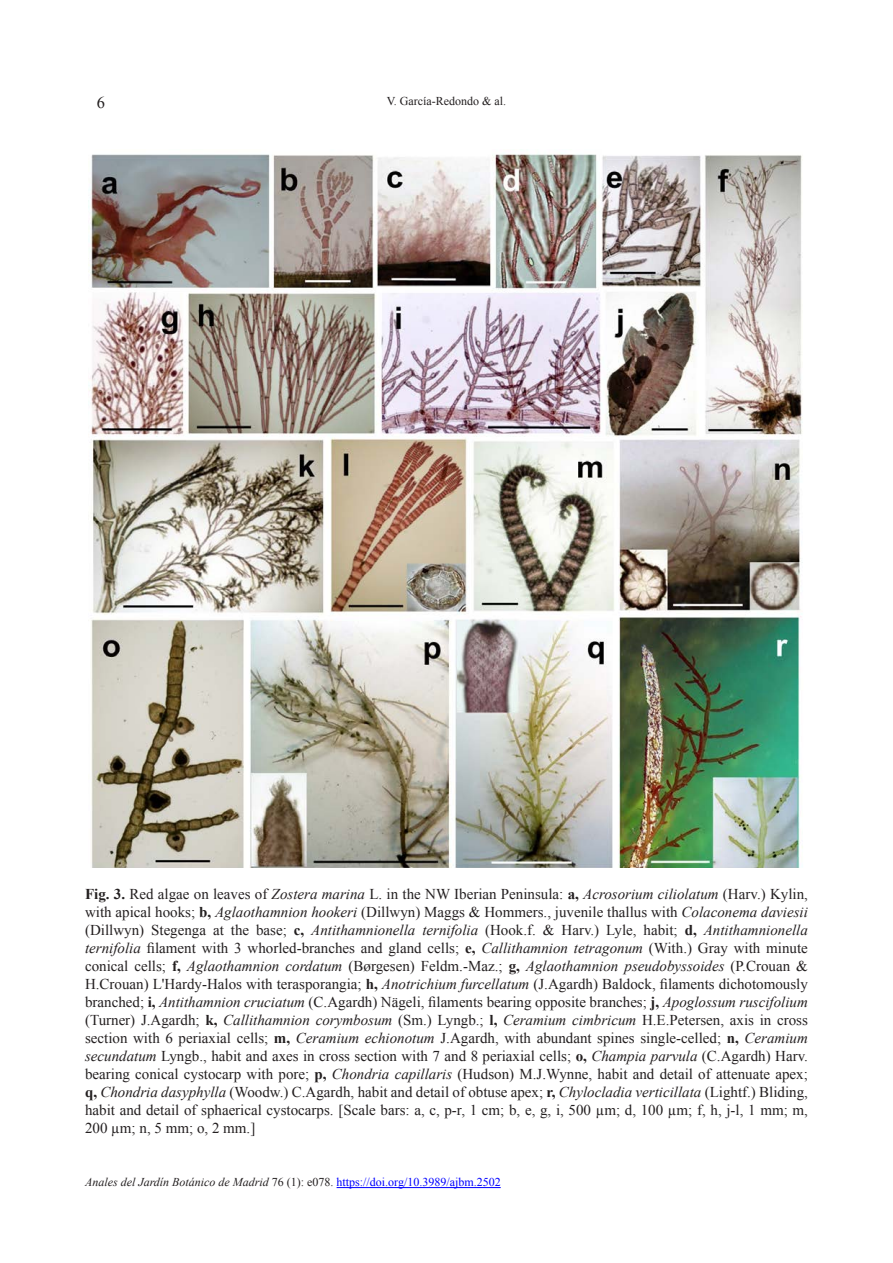
<style>
.page{position:relative;width:893px;height:1263px;background:#fff}
.page>*{position:absolute;margin:0;border:0;box-sizing:border-box;transform-origin:0 0}
.t1{font:16.5px "Times New Roman";color:#231f20}
.Titulo_articulo{font:15px/18px "Times New Roman";color:#231f20;text-align:justify}
.t2{font:12px "Times New Roman";color:#00f}
.t3{font:12px "Times New Roman";color:#231f20}
.s1{font-weight:700}
.s2{font-style:italic}
.s3{font-style:italic;color:#231f20}
.s4{color:#231f20}
</style>
<div class="page">
<hr style="left:337px;top:1187px;width:164px;height:1px;background:#00f">
<img style="left:89px;top:154px;width:714px;height:713px">
<p class="t1" style="left:97px;top:91px;width:10px">6</p>
<p class="t3" style="left:387px;top:93px;width:121px">V. García-Redondo &amp; al.</p>
<p class="Titulo_articulo" style="left:85px;top:884px;width:724px"><span class="s1">Fig. 3.</span> Red algae on leaves of <span class="s2">Zostera marina</span> L. in the NW Iberian Peninsula: <span class="s1">a,</span> <span class="s2">Acrosorium ciliolatum</span> (Harv.) Kylin, with apical hooks; <span class="s1">b,</span> <span class="s2">Aglaothamnion hookeri</span> (Dillwyn) Maggs &amp; Hommers., juvenile thallus with <span class="s2">Colaconema daviesii </span>(Dillwyn) Stegenga at the base; <span class="s1">c,</span> <span class="s2">Antithamnionella ternifolia</span> (Hook.f. &amp; Harv.) Lyle, habit; <span class="s1">d,</span> <span class="s2">Antithamnionella ternifolia</span> filament with 3 whorled-branches and gland cells; <span class="s1">e,</span> <span class="s2">Callithamnion tetragonum</span> (With.) Gray with minute conical cells; <span class="s1">f,</span> <span class="s2">Aglaothamnion cordatum</span> (Børgesen) Feldm.-Maz.; <span class="s1">g,</span> <span class="s2">Aglaothamnion pseudobyssoides</span> (P.Crouan &amp; H.Crouan) L'Hardy-Halos with terasporangia; <span class="s1">h,</span> <span class="s2">Anotrichium furcellatum</span> (J.Agardh) Baldock, filaments dichotomously branched; <span class="s1">i,</span> <span class="s2">Antithamnion cruciatum</span> (C.Agardh) Nägeli, filaments bearing opposite branches; <span class="s1">j,</span> <span class="s2">Apoglossum ruscifolium </span>(Turner) J.Agardh; <span class="s1">k,</span> <span class="s2">Callithamnion corymbosum</span> (Sm.) Lyngb.; <span class="s1">l,</span> <span class="s2">Ceramium cimbricum</span> H.E.Petersen, axis in cross section with 6 periaxial cells; <span class="s1">m,</span> <span class="s2">Ceramium echionotum</span> J.Agardh, with abundant spines single-celled; <span class="s1">n,</span> <span class="s2">Ceramium secundatum</span> Lyngb., habit and axes in cross section with 7 and 8 periaxial cells; <span class="s1">o,</span> <span class="s2">Champia parvula</span> (C.Agardh) Harv. bearing conical cystocarp with pore; <span class="s1">p,</span> <span class="s2">Chondria capillaris</span> (Hudson) M.J.Wynne, habit and detail of attenuate apex; <span class="s1">q,</span> <span class="s2">Chondria dasyphylla</span> (Woodw.) C.Agardh, habit and detail of obtuse apex; <span class="s1">r,</span> <span class="s2">Chylocladia verticillata</span> (Lightf.) Bliding, habit and detail of sphaerical cystocarps. [Scale bars: a, c, p-r, 1 cm; b, e, g, i, 500 µm; d, 100 µm; f, h, j-l, 1 mm; m, 200 µm; n, 5 mm; o, 2 mm.]</p>
<p class="t2" style="left:85px;top:1174px;width:417px"><span class="s3">Anales del Jardín Botánico de Madrid</span> <span class="s4">76 (1): e078.</span> https://doi.org/10.3989/ajbm.2502</p>
</div>
